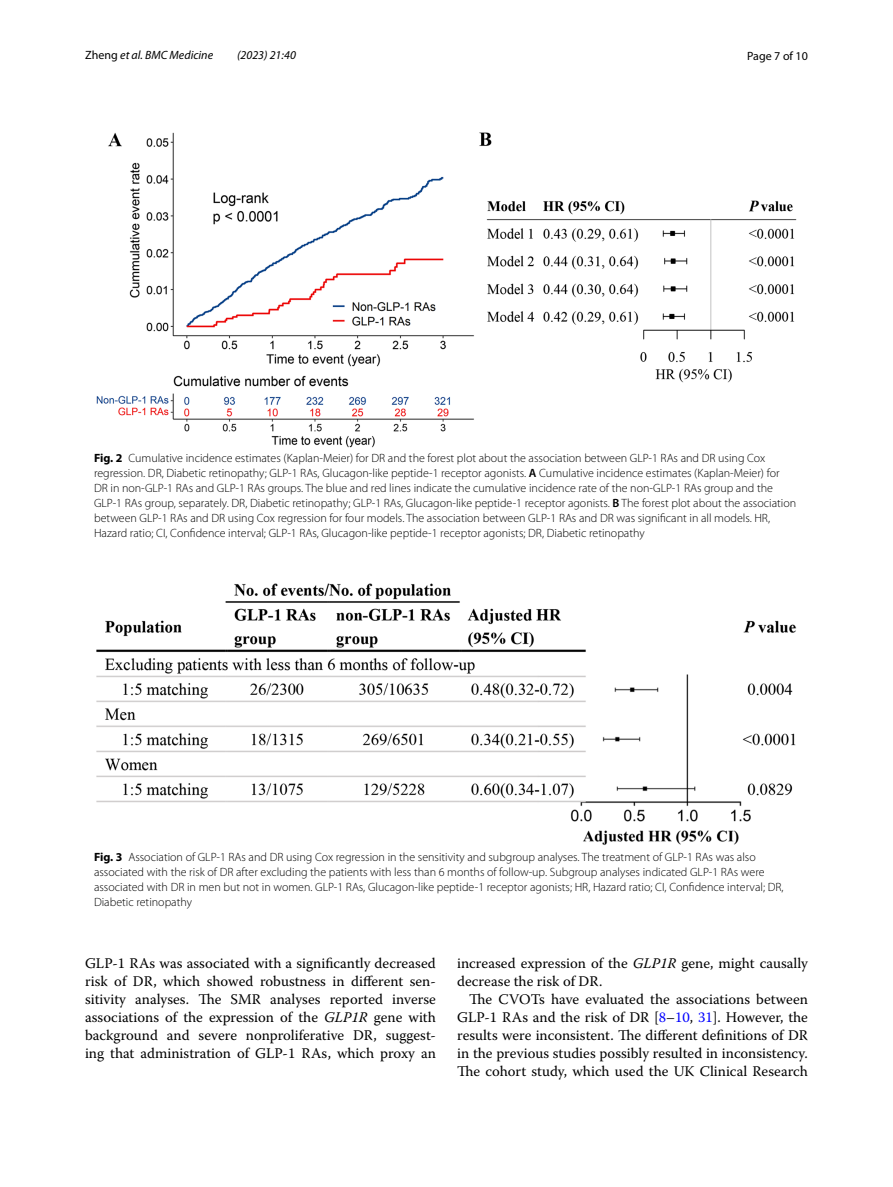
<style>
.page{position:relative;width:893px;height:1187px;background:#fff}
.page>*{position:absolute;margin:0;border:0;box-sizing:border-box;transform-origin:0 0}
.t1{font:14.7px/18px "Warnock Pro";color:#000;text-align:justify}
.t2{font:300 12px/15px "Myriad Pro";color:#000}
.t3{font:italic 12px "Myriad Pro";color:#000}
.t4{font:12px "Myriad Pro";color:#000}
.s1{font-style:normal}
.s2{font-weight:700}
.s3{font-weight:600}
.s4{font-style:italic}
.s5{color:#00f}
</style>
<div class="page">
<img style="left:96px;top:133px;width:701px;height:314px">
<img style="left:96px;top:583px;width:701px;height:262px">
<p class="t3" style="left:85px;top:48px;width:130px"><span class="s1">Zheng</span> et al. BMC Medicine</p>
<p class="t3" style="left:237px;top:48px;width:60px">(2023) 21:40</p>
<p class="t4" style="left:747px;top:48px;width:62px">Page 7 of 10</p>
<p class="t2" style="left:94px;top:451px;width:704px"><span class="s2">Fig. 2</span> Cumulative incidence estimates (Kaplan-Meier) for DR and the forest plot about the association between GLP-1 RAs and DR using Cox regression. DR, Diabetic retinopathy; GLP-1 RAs, Glucagon-like peptide-1 receptor agonists. <span class="s3">A</span> Cumulative incidence estimates (Kaplan-Meier) for DR in non-GLP-1 RAs and GLP-1 RAs groups. The blue and red lines indicate the cumulative incidence rate of the non-GLP-1 RAs group and the GLP-1 RAs group, separately. DR, Diabetic retinopathy; GLP-1 RAs, Glucagon-like peptide-1 receptor agonists. <span class="s3">B</span> The forest plot about the association between GLP-1 RAs and DR using Cox regression for four models. The association between GLP-1 RAs and DR was significant in all models. HR, Hazard ratio; CI, Confidence interval; GLP-1 RAs, Glucagon-like peptide-1 receptor agonists; DR, Diabetic retinopathy</p>
<p class="t2" style="left:94px;top:849px;width:691px"><span class="s2">Fig. 3</span> Association of GLP-1 RAs and DR using Cox regression in the sensitivity and subgroup analyses. The treatment of GLP-1 RAs was also associated with the risk of DR after excluding the patients with less than 6 months of follow-up. Subgroup analyses indicated GLP-1 RAs were associated with DR in men but not in women. GLP-1 RAs, Glucagon-like peptide-1 receptor agonists; HR, Hazard ratio; CI, Confidence interval; DR, Diabetic retinopathy</p>
<p class="t1" style="left:85px;top:954px;width:352px">GLP-1 RAs was associated with a significantly decreased risk of DR, which showed robustness in different sen&shy;sitivity analyses. The SMR analyses reported inverse associations of the expression of the <span class="s4">GLP1R</span> gene with background and severe nonproliferative DR, suggest&shy;ing that administration of GLP-1 RAs, which proxy an</p>
<p class="t1" style="left:457px;top:954px;width:352px">increased expression of the <span class="s4">GLP1R</span> gene, might causally decrease the risk of DR.</p>
<p class="t1" style="left:457px;top:990px;width:352px;text-indent:12px">The CVOTs have evaluated the associations between GLP-1 RAs and the risk of DR [<span class="s5">8</span>–<span class="s5">10</span>, <span class="s5">31</span>]. However, the results were inconsistent. The different definitions of DR in the previous studies possibly resulted in inconsistency.<br>The cohort study, which used the UK Clinical Research</p>
</div>
